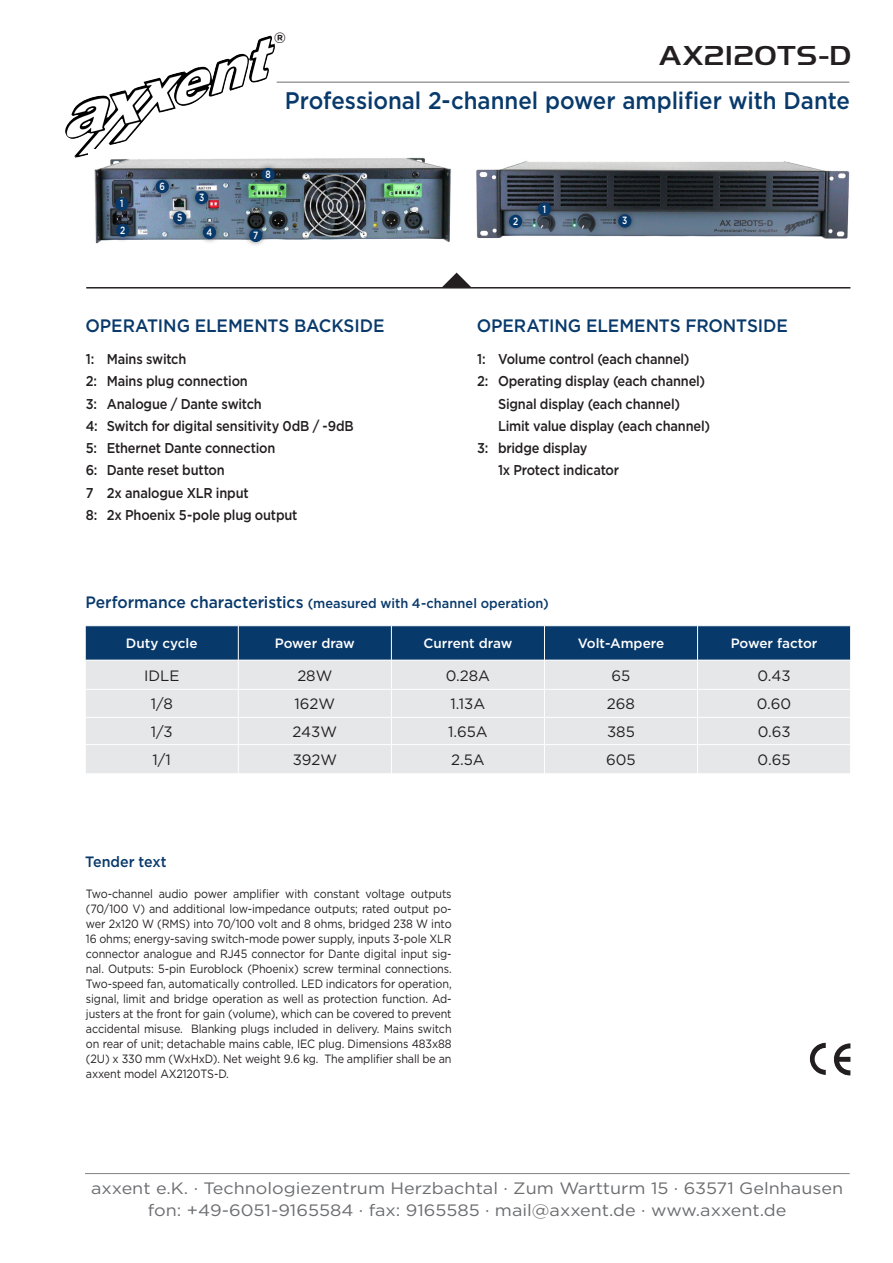
<style>
.page{position:relative;width:893px;height:1263px;background:#fff}
.page>*{position:absolute;margin:0;border:0;box-sizing:border-box;transform-origin:0 0}
.t1{font:500 30.45px "Gotham";color:#231f20}
.t2{font:500 28.5px "Handel Got D";letter-spacing:.025em;color:#231f20;scale:1.1 1}
.t3{font:500 24px "Gotham";color:#08396b;scale:.93 1}
.t4{font:500 18px "Gotham";letter-spacing:-.005em;color:#08396b;scale:.95 1}
.t5{font:16.5px/22.5px "Gotham";color:#6c6d70;text-align:center;scale:1.09 1}
.t6{font:15px "Gotham";color:#231f20}
.t7{font:500 15px "Gotham";color:#08396b;scale:.95 1}
.t8{font:500 14.25px "Gotham";letter-spacing:-.015em;color:#231f20;scale:.9 1}
.t9{font:500 13.5px "Gotham";letter-spacing:.005em;color:#08396b;scale:.95 1}
.t10{font:500 13.5px "Gotham";color:#fff}
.t11{font:500 13.5px "Gotham";letter-spacing:-.02em;color:#fff}
.t12{font:12px/15px "Gotham";letter-spacing:-.01em;color:#231f20;text-align:justify;scale:.9 1}
.t13{font:500 10.5px "Gotham";color:#fff;scale:.8 1}
.s1{font-size:16.5px}
</style>
<div class="page">
<hr style="left:85px;top:1173px;width:765px;height:1px;background:#808285">
<hr style="left:277px;top:82px;width:572px;height:1px;background:#6c6d70">
<img style="left:65px;top:36px;width:210px;height:122px">
<img style="left:810px;top:1042px;width:40px;height:33px">
<hr style="left:86px;top:287px;width:764px;height:1px;background:#231f20">
<svg style="left:442px;top:273px;width:29px;height:14px"></svg>
<svg style="left:85px;top:626px;width:766px;height:147px;background:#b4c0cd"></svg>
<img style="left:89px;top:149px;width:362px;height:95px">
<img style="left:476px;top:161px;width:374px;height:78px">
<div style="left:110px;top:192px;width:24px;height:24px;background:#231f20;opacity:.55"></div>
<div style="left:115px;top:197px;width:14px;height:14px;background:#08396b;border-radius:50%"></div>
<div style="left:533px;top:197px;width:24px;height:24px;background:#231f20;opacity:.55"></div>
<div style="left:538px;top:202px;width:13px;height:14px;background:#08396b;border-radius:50%"></div>
<div style="left:504px;top:209px;width:24px;height:24px;background:#231f20;opacity:.55"></div>
<div style="left:509px;top:215px;width:13px;height:13px;background:#08396b;border-radius:50%"></div>
<div style="left:613px;top:209px;width:24px;height:24px;background:#231f20;opacity:.55"></div>
<div style="left:618px;top:214px;width:13px;height:14px;background:#08396b;border-radius:50%"></div>
<div style="left:111px;top:218px;width:24px;height:24px;background:#231f20;opacity:.55"></div>
<div style="left:116px;top:224px;width:13px;height:13px;background:#08396b;border-radius:50%"></div>
<div style="left:150px;top:175px;width:25px;height:23px;background:#231f20;opacity:.55"></div>
<div style="left:156px;top:180px;width:13px;height:13px;background:#08396b;border-radius:50%"></div>
<div style="left:190px;top:186px;width:24px;height:23px;background:#231f20;opacity:.55"></div>
<div style="left:195px;top:191px;width:13px;height:13px;background:#08396b;border-radius:50%"></div>
<div style="left:197px;top:220px;width:25px;height:24px;background:#231f20;opacity:.55"></div>
<div style="left:203px;top:226px;width:13px;height:13px;background:#08396b;border-radius:50%"></div>
<div style="left:168px;top:206px;width:24px;height:24px;background:#231f20;opacity:.55"></div>
<div style="left:173px;top:211px;width:13px;height:14px;background:#08396b;border-radius:50%"></div>
<div style="left:244px;top:223px;width:24px;height:24px;background:#231f20;opacity:.55"></div>
<div style="left:249px;top:229px;width:13px;height:13px;background:#08396b;border-radius:50%"></div>
<div style="left:256px;top:163px;width:24px;height:23px;background:#231f20;opacity:.55"></div>
<div style="left:261px;top:168px;width:14px;height:13px;background:#08396b;border-radius:50%"></div>
<h1 class="t1" style="left:274px;top:23px;width:13px">®</h1>
<h2 class="t2" style="left:659px;top:39px;width:176px">AX2120TS-D</h2>
<p class="t13" style="left:120px;top:197px;width:6px">1</p>
<p class="t13" style="left:120px;top:223px;width:8px">2</p>
<p class="t13" style="left:160px;top:179px;width:8px">6</p>
<p class="t13" style="left:177px;top:211px;width:8px">5</p>
<p class="t13" style="left:199px;top:190px;width:8px">3</p>
<p class="t13" style="left:207px;top:225px;width:9px">4</p>
<h3 class="t3" style="left:285px;top:85px;width:609px">Professional 2-channel power amplifier with Dante</h3>
<p class="t13" style="left:265px;top:167px;width:8px">8</p>
<p class="t13" style="left:253px;top:228px;width:8px">7</p>
<p class="t13" style="left:543px;top:202px;width:6px">1</p>
<p class="t13" style="left:513px;top:214px;width:8px">2</p>
<p class="t13" style="left:622px;top:214px;width:8px">3</p>
<p class="t4" style="left:85px;top:314px;width:316px">OPERATING ELEMENTS BACKSIDE</p>
<p class="t4" style="left:477px;top:314px;width:329px">OPERATING ELEMENTS FRONTSIDE</p>
<p class="t8" style="left:86px;top:350px;width:113px">1: Mains switch</p>
<p class="t8" style="left:86px;top:372px;width:182px">2: Mains plug connection</p>
<p class="t8" style="left:86px;top:394px;width:197px">3: Analogue / Dante switch</p>
<p class="t8" style="left:86px;top:416px;width:299px">4: Switch for digital sensitivity 0dB / -9dB</p>
<p class="t8" style="left:86px;top:439px;width:212px">5: Ethernet Dante connection</p>
<p class="t8" style="left:86px;top:461px;width:156px">6: Dante reset button</p>
<p class="t8" style="left:86px;top:483px;width:183px">7 2x analogue XLR input</p>
<p class="t8" style="left:86px;top:506px;width:237px">8: 2x Phoenix 5-pole plug output</p>
<p class="t8" style="left:477px;top:350px;width:238px">1: Volume control (each channel)</p>
<p class="t8" style="left:477px;top:372px;width:255px">2: Operating display (each channel)</p>
<p class="t8" style="left:498px;top:394px;width:204px">Signal display (each channel)</p>
<p class="t8" style="left:498px;top:416px;width:237px">Limit value display (each channel)</p>
<p class="t8" style="left:477px;top:439px;width:124px">3: bridge display</p>
<p class="t8" style="left:498px;top:461px;width:136px">1x Protect indicator</p>
<p class="t9" style="left:85px;top:594px;width:489px"><span class="s1">Performance characteristics</span> (measured with 4-channel operation)</p>
<p class="t10" style="left:126px;top:635px;width:73px">Duty cycle</p>
<p class="t11" style="left:275px;top:635px;width:82px">Power draw</p>
<p class="t10" style="left:423px;top:635px;width:90px">Current draw</p>
<p class="t10" style="left:578px;top:635px;width:88px">Volt-Ampere</p>
<p class="t10" style="left:731px;top:635px;width:88px">Power factor</p>
<p class="t6" style="left:144px;top:666px;width:37px">IDLE</p>
<p class="t6" style="left:297px;top:666px;width:37px">28W</p>
<p class="t6" style="left:446px;top:666px;width:46px">0.28A</p>
<p class="t6" style="left:612px;top:666px;width:20px">65</p>
<p class="t6" style="left:757px;top:666px;width:35px">0.43</p>
<p class="t6" style="left:151px;top:694px;width:24px">1/8</p>
<p class="t6" style="left:295px;top:694px;width:42px">162W</p>
<p class="t6" style="left:451px;top:694px;width:36px">1.13A</p>
<p class="t6" style="left:607px;top:694px;width:30px">268</p>
<p class="t6" style="left:757px;top:694px;width:36px">0.60</p>
<p class="t6" style="left:151px;top:722px;width:24px">1/3</p>
<p class="t6" style="left:293px;top:722px;width:46px">243W</p>
<p class="t6" style="left:448px;top:722px;width:41px">1.65A</p>
<p class="t6" style="left:607px;top:722px;width:29px">385</p>
<p class="t6" style="left:758px;top:722px;width:34px">0.63</p>
<p class="t6" style="left:153px;top:750px;width:20px">1/1</p>
<p class="t6" style="left:293px;top:750px;width:46px">392W</p>
<p class="t6" style="left:451px;top:750px;width:35px">2.5A</p>
<p class="t6" style="left:606px;top:750px;width:31px">605</p>
<p class="t6" style="left:758px;top:750px;width:34px">0.65</p>
<p class="t7" style="left:85px;top:852px;width:88px">Tender text</p>
<p class="t12" style="left:86px;top:885px;width:408px">Two-channel audio power amplifier with constant voltage outputs (70/100 V) and additional low-impedance outputs; rated output po&shy;wer 2x120 W (RMS) into 70/100 volt and 8 ohms, bridged 238 W into 16 ohms; energy-saving switch-mode power supply, inputs 3-pole XLR connector analogue and RJ45 connector for Dante digital input sig&shy;nal. Outputs: 5-pin Euroblock (Phoenix) screw terminal connections.<br>Two-speed fan, automatically controlled. LED indicators for operation, signal, limit and bridge operation as well as protection function. Ad&shy;justers at the front for gain (volume), which can be covered to prevent accidental misuse. Blanking plugs included in delivery. Mains switch on rear of unit; detachable mains cable, IEC plug. Dimensions 483x88 (2U) x 330 mm (WxHxD). Net weight 9.6 kg. The amplifier shall be an axxent model AX2120TS-D.</p>
<h3 class="t5" style="left:91px;top:1176px;width:691px">axxent e.K. · Technologiezentrum Herzbachtal · Zum Wartturm 15 · 63571 Gelnhausen fon: +49-6051-9165584 · fax: 9165585 · mail@axxent.de · www.axxent.de</h3>
</div>
